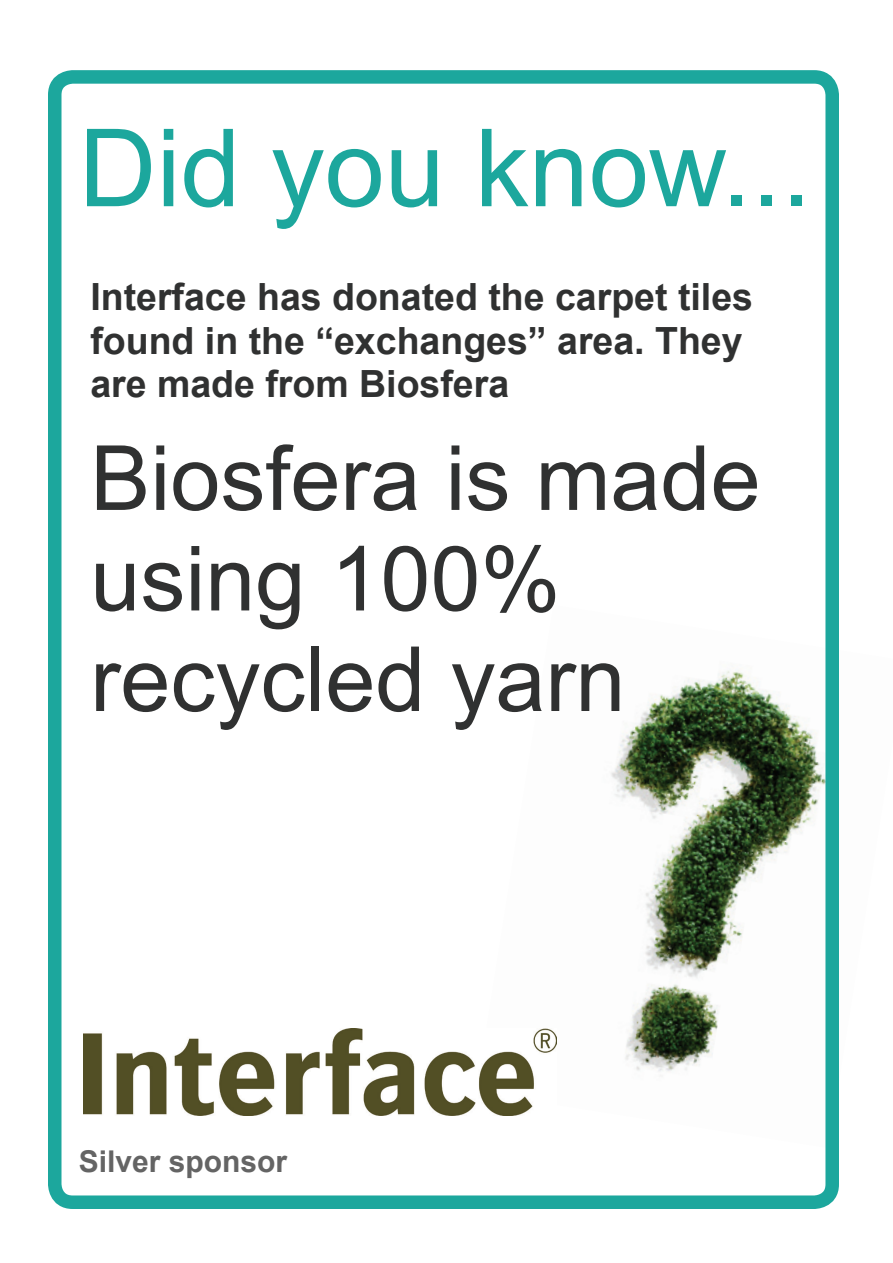
<style>
.page{position:relative;width:893px;height:1263px;background:#fff}
.page>*{position:absolute;margin:0;border:0;box-sizing:border-box;transform-origin:0 0}
.t1{font:108px "Arial";color:#1ca79d}
.t2{font:90px/100.5px "Arial";color:#303131}
.t3{font:700 37.5px/43.5px "Arial";color:#303131}
.t4{font:700 30px "Arial";color:#646464}
</style>
<div class="page">
<img style="left:499px;top:670px;width:325px;height:446px">
<div style="left:48px;top:70px;width:791px;height:1139px;border:14px solid #1ca79d;border-radius:18px"></div>
<img style="left:84px;top:1029px;width:473px;height:86px">
<h1 class="t1" style="left:79px;top:98px;width:734px">Did you know...</h1>
<p class="t3" style="left:90px;top:276px;width:664px">Interface has donated the carpet tiles found in the “exchanges” area. They are made from Biosfera</p>
<h2 class="t2" style="left:90px;top:429px;width:672px">Biosfera is made using 100% recycled yarn</h2>
<p class="t4" style="left:79px;top:1141px;width:210px">Silver sponsor</p>
</div>
